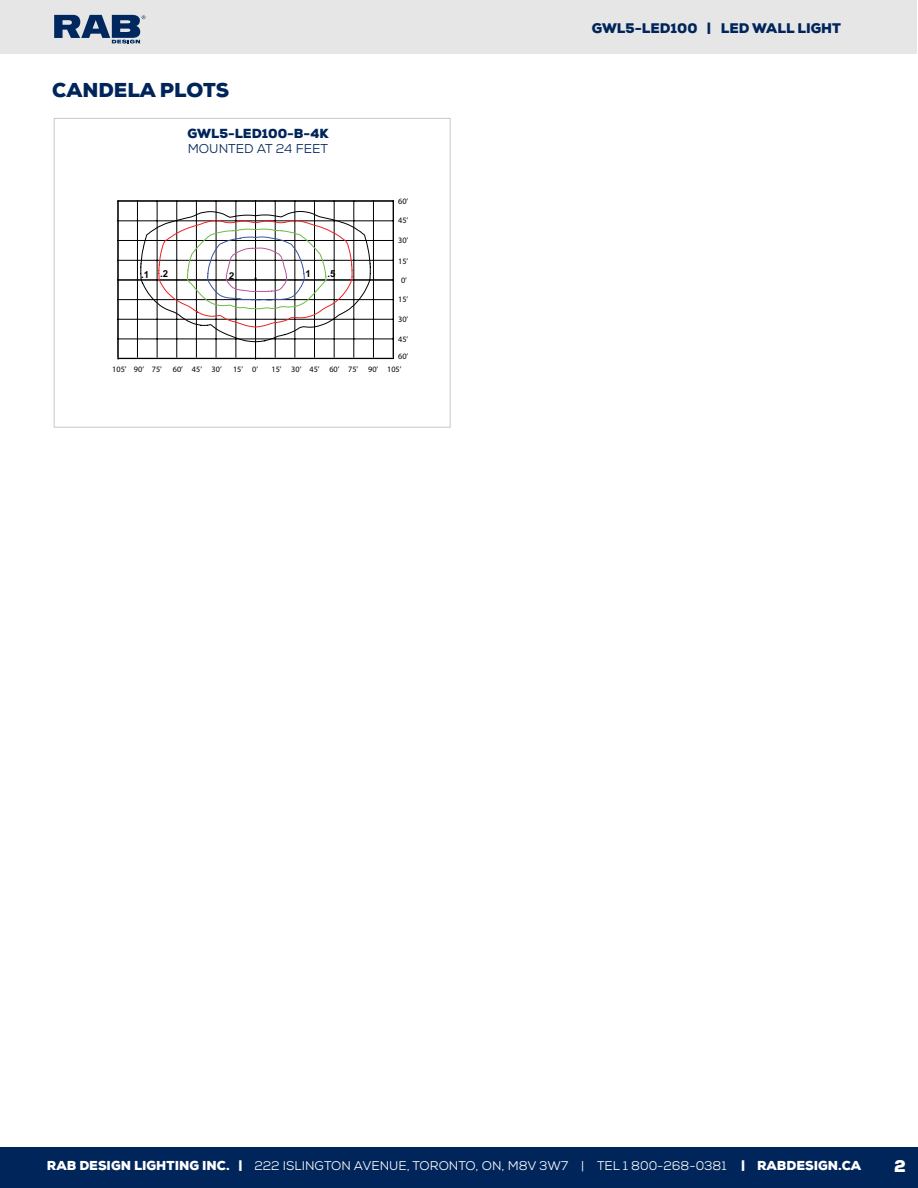
<style>
.page{position:relative;width:918px;height:1188px;background:#fff}
.page>*{position:absolute;margin:0;border:0;box-sizing:border-box;transform-origin:0 0}
.t1{font:900 19.5px "Nexa";color:#00255a}
.t2{font:900 16.5px "Nexa";color:#fff}
.t3{font:900 13.5px "Nexa";color:#00255a}
.t4{font:900 12.75px "Nexa";color:#00255a}
.t5{font:12.75px "Nexa";color:#00255a}
.t6{font:12.6px "Nexa";color:#fff}
.t7{font:700 9.6px "Arial";color:#000}
.t8{font:8.25px/17.5px "Myriad Pro";color:#000}
.s1{font-weight:900}
</style>
<div class="page">
<div style="left:0;top:1147px;width:918px;height:41px;background:#00255a"></div>
<div style="left:1px;top:1px;width:916px;height:53px;background:#e6e6e7"></div>
<svg style="left:54px;top:15px;width:91px;height:29px"></svg>
<hr style="left:373px;top:201px;width:1px;height:156px;background:#000">
<hr style="left:354px;top:201px;width:1px;height:156px;background:#000">
<hr style="left:334px;top:201px;width:1px;height:156px;background:#000">
<hr style="left:118px;top:339px;width:276px;height:1px;background:#000">
<hr style="left:314px;top:201px;width:1px;height:156px;background:#000">
<hr style="left:118px;top:319px;width:276px;height:1px;background:#000">
<hr style="left:295px;top:201px;width:1px;height:156px;background:#000">
<hr style="left:118px;top:299px;width:276px;height:1px;background:#000">
<hr style="left:275px;top:201px;width:1px;height:156px;background:#000">
<hr style="left:118px;top:260px;width:276px;height:1px;background:#000">
<hr style="left:236px;top:201px;width:1px;height:156px;background:#000">
<hr style="left:118px;top:240px;width:276px;height:1px;background:#000">
<hr style="left:216px;top:201px;width:1px;height:156px;background:#000">
<hr style="left:118px;top:221px;width:276px;height:1px;background:#000">
<hr style="left:196px;top:201px;width:1px;height:156px;background:#000">
<hr style="left:118px;top:201px;width:276px;height:1px;background:#000">
<hr style="left:177px;top:201px;width:1px;height:156px;background:#000">
<hr style="left:157px;top:201px;width:1px;height:156px;background:#000">
<hr style="left:137px;top:201px;width:1px;height:156px;background:#000">
<hr style="left:393px;top:201px;width:1px;height:158px;background:#000">
<hr style="left:118px;top:200px;width:276px;height:1px;background:#000">
<hr style="left:118px;top:201px;width:1px;height:158px;background:#000">
<hr style="left:118px;top:280px;width:276px;height:1px;background:#000">
<hr style="left:255px;top:201px;width:1px;height:158px;background:#000">
<hr style="left:118px;top:358px;width:275px;height:1px;background:#000">
<div style="left:54px;top:118px;width:396px;height:309px;border:1px solid #c7c8ca"></div>
<svg style="left:140px;top:211px;width:231px;height:131px"></svg>
<h1 class="t1" style="left:52px;top:77px;width:179px">CANDELA PLOTS</h1>
<p class="t4" style="left:187px;top:125px;width:143px">GWL5-LED100-B-4K</p>
<p class="t5" style="left:188px;top:140px;width:142px">MOUNTED AT 24 FEET</p>
<p class="t7" style="left:141px;top:268px;width:29px">.1 .2</p>
<p class="t7" style="left:306px;top:268px;width:7px">1</p>
<p class="t7" style="left:328px;top:268px;width:10px">.5</p>
<p class="t8" style="left:398px;top:192px;width:12px">60’</p>
<p class="t8" style="left:398px;top:211px;width:12px">45’</p>
<p class="t8" style="left:398px;top:231px;width:12px">30’</p>
<p class="t8" style="left:398px;top:252px;width:12px">15’</p>
<p class="t8" style="left:401px;top:271px;width:7px">0’</p>
<p class="t8" style="left:398px;top:290px;width:12px">15’</p>
<p class="t8" style="left:398px;top:311px;width:12px">30’</p>
<p class="t8" style="left:398px;top:330px;width:12px">45’<br>60’</p>
<p class="t8" style="left:112px;top:361px;width:51px">105’ 90’ 75’</p>
<p class="t8" style="left:173px;top:361px;width:50px">60’ 45’ 30’</p>
<p class="t8" style="left:233px;top:361px;width:27px">15’ 0’</p>
<p class="t8" style="left:271px;top:361px;width:132px">15’ 30’ 45’ 60’ 75’ 90’ 105’</p>
<p class="t3" style="left:592px;top:19px;width:251px">GWL5-LED100 | LED WALL LIGHT</p>
<p class="t6" style="left:47px;top:1158px;width:816px"><span class="s1">RAB DESIGN LIGHTING INC. |</span> 222 ISLINGTON AVENUE, TORONTO, ON, M8V 3W7 | TEL 1 800-268-0381 <span class="s1">| RABDESIGN.CA</span></p>
<h2 class="t2" style="left:894px;top:1155px;width:13px">2</h2>
</div>
